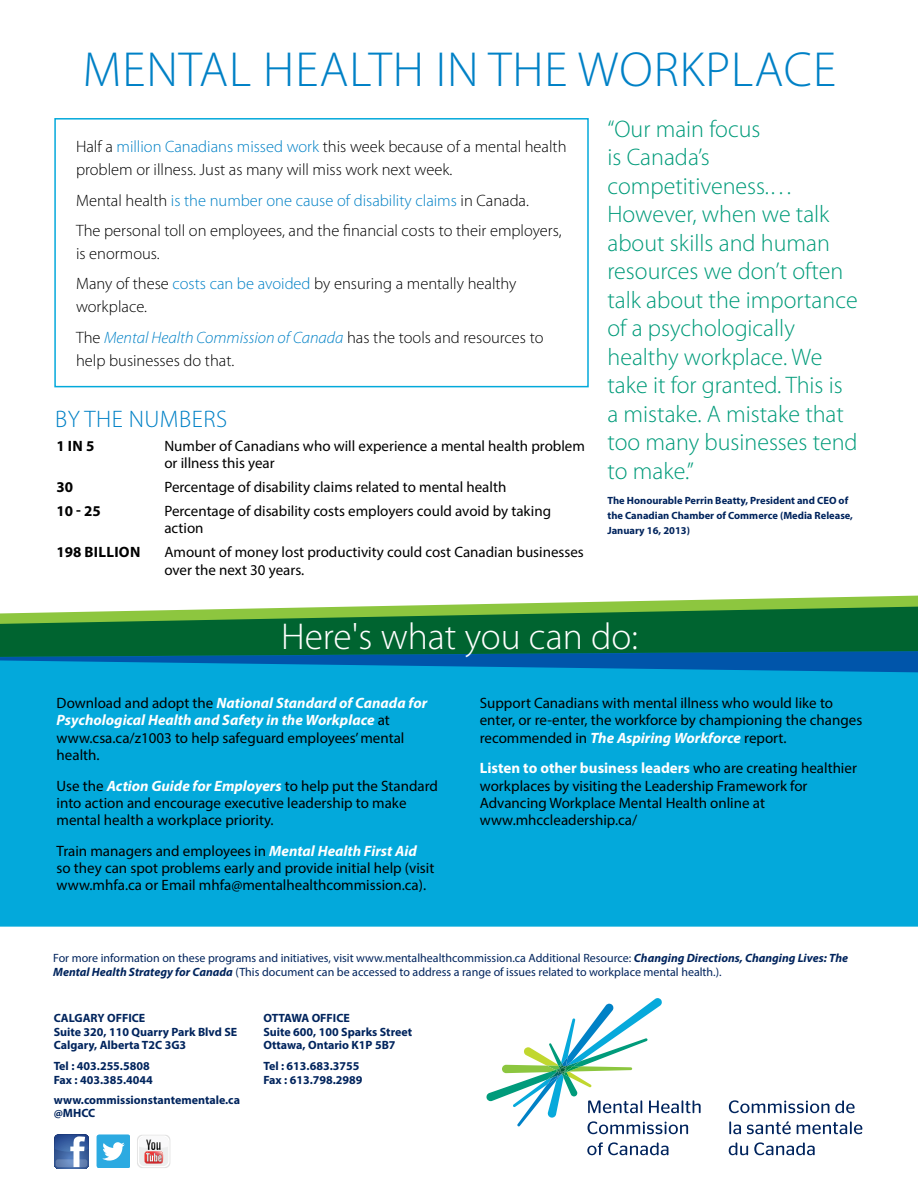
<style>
.page{position:relative;width:918px;height:1188px;background:#fff}
.page>*{position:absolute;margin:0;border:0;box-sizing:border-box;transform-origin:0 0}
.t1{font:300 49.5px "Myriad Pro";letter-spacing:.02em;color:#0081c6}
.t2{font:300 37.5px "Myriad Pro";color:#fff}
.t3{font:300 24px/28.5px "Myriad Pro";color:#009b7a}
.t4{font:300 24px "Myriad Pro";letter-spacing:.02em;color:#0081c6}
.t5{font:300 16.5px/30.3px "Myriad Pro";color:#000}
.t6{font:15px/17.2px "Myriad Pro";color:#000}
.t7{font:700 15px "Myriad Pro";color:#000}
.t8{font:12px/13.5px "Myriad Pro";color:#00245d}
.t9{font:700 12px/13.5px "Myriad Pro";color:#00245d}
.t10{font:700 10.5px/15px "Myriad Pro";color:#00245d}
.s1{color:#0081c6}
.s2{font-style:italic;color:#0081c6}
.s3{font-weight:700;font-style:italic;color:#fff}
.s4{font-weight:700;color:#fff}
.s5{font-weight:700;font-style:italic}
</style>
<div class="page">
<div style="left:0;top:673px;width:918px;height:254px;background:#03a9db"></div>
<svg style="left:0;top:657px;width:918px;height:16px;background:#0177be"></svg>
<svg style="left:0;top:595px;width:918px;height:62px;background:#3f8c58"></svg>
<svg style="left:486px;top:998px;width:215px;height:136px"></svg>
<svg style="left:587px;top:1142px;width:81px;height:13px"></svg>
<svg style="left:729px;top:1100px;width:100px;height:13px"></svg>
<svg style="left:835px;top:1100px;width:20px;height:13px"></svg>
<svg style="left:729px;top:1121px;width:12px;height:13px"></svg>
<svg style="left:747px;top:1121px;width:44px;height:13px"></svg>
<svg style="left:797px;top:1121px;width:65px;height:13px"></svg>
<svg style="left:729px;top:1142px;width:19px;height:13px"></svg>
<svg style="left:754px;top:1142px;width:61px;height:13px"></svg>
<svg style="left:55px;top:1134px;width:33px;height:34px"></svg>
<svg style="left:56px;top:1159px;width:31px;height:8px"></svg>
<div style="left:97px;top:1134px;width:33px;height:34px;background:#2caae1;border-radius:3px"></div>
<svg style="left:102px;top:1142px;width:23px;height:19px"></svg>
<svg style="left:137px;top:1134px;width:34px;height:34px"></svg>
<div style="left:138px;top:1136px;width:32px;height:31px;background:#f8f8f8;border-radius:6px"></div>
<svg style="left:139px;top:1137px;width:29px;height:29px"></svg>
<div style="left:54px;top:118px;width:535px;height:269px;border:2px solid #03a9db"></div>
<h1 class="t1" style="left:83px;top:43px;width:749px">ME NTAL HEALTH IN THE WORKPLACE</h1>
<p class="t5" style="left:76px;top:135px;width:492px;line-height:23.1px">Half a <span class="s1">million Canadians missed work</span> this week because of a mental health problem or illness. Just as many will miss work next week.</p>
<p class="t5" style="left:76px;top:185px;width:487px">Mental health <span class="s1">is the number one cause of disability claims</span> in Canada.<br>The personal toll on employees, and the financial costs to their employers,</p>
<p class="t5" style="left:76px;top:239px;width:442px">is enormous.<br>Many of these <span class="s1">costs can be avoided</span> by ensuring a mentally healthy</p>
<p class="t5" style="left:76px;top:292px;width:469px">workplace.<br>The <span class="s2">Mental Health Commission of Canada</span> has the tools and resources to</p>
<p class="t5" style="left:76px;top:345px;width:160px">help businesses do that.</p>
<h3 class="t4" style="left:55px;top:406px;width:171px">By the Numbers</h3>
<p class="t7" style="left:56px;top:436px;width:39px">1 in 5</p>
<p class="t6" style="left:164px;top:437px;width:422px">Number of Canadians who will experience a mental health problem or illness this year</p>
<p class="t7" style="left:56px;top:477px;width:18px">30</p>
<p class="t6" style="left:164px;top:478px;width:343px">Percentage of disability claims related to mental health</p>
<p class="t7" style="left:56px;top:501px;width:46px">10 - 25</p>
<p class="t6" style="left:164px;top:502px;width:388px">Percentage of disability costs employers could avoid by taking action</p>
<p class="t7" style="left:56px;top:543px;width:37px">198 billio</p>
<p class="t7" style="left:130px;top:543px;width:12px">n</p>
<p class="t6" style="left:164px;top:543px;width:421px">Amount of money lost productivity could cost Canadian businesses over the next 30 years.</p>
<p class="t3" style="left:608px;top:115px;width:252px">“Our main focus<br>is Canada’s competitiveness.…<br>However, when we talk about skills and human resources we don’t often talk about the importance of a psychologically healthy workplace. We take it for granted. This is a mistake. A mistake that too many businesses tend to make.”</p>
<p class="t10" style="left:608px;top:492px;width:247px">The Honourable Perrin Beatty, President and CEO of the Canadian Chamber of Commerce (Media Release,<br>January 16, 2013)</p>
<h2 class="t2" style="left:281px;top:616px;width:358px">Here's what you can do:</h2>
<p class="t6" style="left:57px;top:694px;width:372px">Download and adopt the <span class="s3">National Standard of Canada for Psychological Health and Safety in the Workplace</span> at www.csa.ca/z1003 to help safeguard employees’ mental health.</p>
<p class="t6" style="left:57px;top:777px;width:383px">Use the <span class="s3">Action Guide for Employers</span> to help put the Standard into action and encourage executive leadership to make mental health a workplace priority.</p>
<p class="t6" style="left:57px;top:842px;width:379px">Train managers and employees in <span class="s3">Mental Health First Aid </span>so they can spot problems early and provide initial help (visit www.mhfa.ca or Email mhfa@mentalhealthcommission.ca).</p>
<p class="t6" style="left:480px;top:694px;width:384px">Support Canadians with mental illness who would like to enter, or re-enter, the workforce by championing the changes recommended in <span class="s3">The Aspiring Workforce</span> report.</p>
<p class="t6" style="left:480px;top:759px;width:379px"><span class="s4">Listen to other business leaders</span> who are creating healthier workplaces by visiting the Leadership Framework for Advancing Workplace Mental Health online at www.mhccleadership.ca/</p>
<p class="t8" style="left:53px;top:951px;width:797px">For more information on these programs and initiatives, visit www.mentalhealthcommission.ca Additional Resource: <span class="s5">Changing Directions, Changing Lives: The<br>Mental Health Strategy for Canada</span> (This document can be accessed to address a range of issues related to workplace mental health.).</p>
<p class="t9" style="left:54px;top:1011px;width:185px">CALGARY OFFICE<br>Suite 320, 110 Quarry Park Blvd SE<br>Calgary, Alberta T2C 3G3</p>
<p class="t9" style="left:54px;top:1059px;width:101px">Tel : 403.255.5808<br>Fax : 403.385.4044</p>
<p class="t9" style="left:54px;top:1093px;width:188px">www.commissionstantementale.ca @MHCC</p>
<p class="t9" style="left:263px;top:1011px;width:150px">OTTAWA OFFICE<br>Suite 600, 100 Sparks Street<br>Ottawa, Ontario K1P 5B7</p>
<p class="t9" style="left:263px;top:1059px;width:101px">Tel : 613.683.3755<br>Fax : 613.798.2989</p>
</div>
